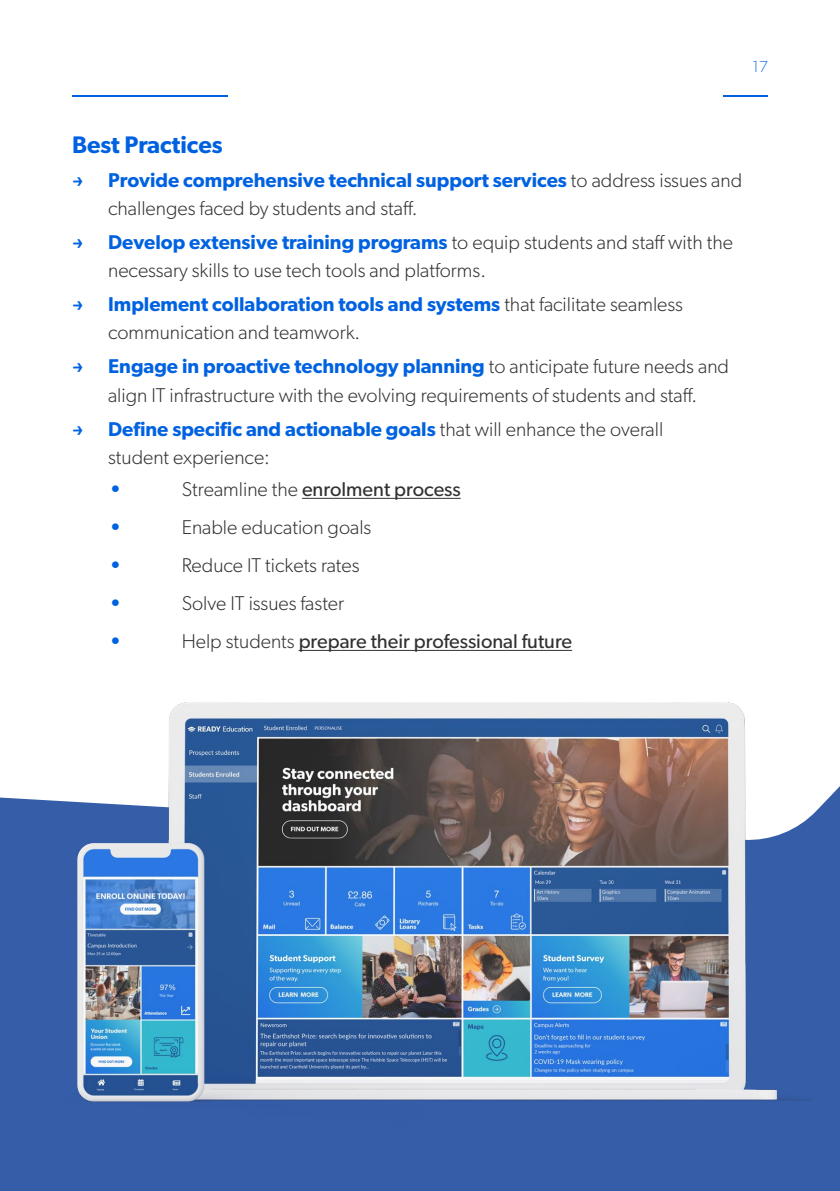
<style>
.page{position:relative;width:840px;height:1191px;background:#fff}
.page>*{position:absolute;margin:0;border:0;box-sizing:border-box;transform-origin:0 0}
.t1{font:600 24px "Gibson";color:#0061e0}
.t2{font:300 20px/28px "Gibson";color:#323131}
.t3{font:20px "Gibson";color:#323131}
.t4{font:600 20px "Gibson";color:#0062e1}
.t5{font:100 16px "Gibson";color:#0061e0}
.s1{font-family:"Montserrat";font-weight:600;color:#0062e1}
.s2{font-weight:600;color:#0062e1}
.s3{font-weight:300}
</style>
<div class="page">
<div style="left:0;top:294px;width:839px;height:897px;background:#355da8"></div>
<div style="left:0;top:95px;width:839px;height:720px;background:#fff"></div>
<hr style="left:72px;top:95px;width:155px;height:1px;background:#0061e0">
<hr style="left:723px;top:95px;width:44px;height:1px;background:#0061e0">
<hr style="left:302px;top:498px;width:158px;height:1px;background:#323131">
<hr style="left:298px;top:650px;width:274px;height:1px;background:#323131">
<img style="left:44px;top:678px;width:768px;height:424px">
<p class="t5" style="left:752px;top:56px;width:17px">17</p>
<p class="t1" style="left:72px;top:131px;width:152px">Best Practices</p>
<p class="t2" style="left:108px;top:166px;width:635px;text-indent:-36px"><span class="s1">→</span> <span class="s2">Provide comprehensive technical support services</span> to address issues and challenges faced by students and staff.</p>
<p class="t2" style="left:108px;top:228px;width:626px;text-indent:-36px"><span class="s1">→</span> <span class="s2">Develop extensive training programs</span> to equip students and staff with the necessary skills to use tech tools and platforms.</p>
<p class="t2" style="left:108px;top:290px;width:576px;text-indent:-36px"><span class="s1">→</span> <span class="s2">Implement collaboration tools and systems</span> that facilitate seamless communication and teamwork.</p>
<p class="t2" style="left:72px;top:352px;width:658px;text-align:center"><span class="s1">→</span> <span class="s2">Engage in proactive technology planning</span> to anticipate future needs and align IT infrastructure with the evolving requirements of students and staff.</p>
<p class="t2" style="left:108px;top:414px;width:556px;text-indent:-36px"><span class="s1">→</span> <span class="s2">Define specific and actionable goals</span> that will enhance the overall student experience:</p>
<p class="t4" style="left:110px;top:477px;width:14px">•</p>
<p class="t3" style="left:182px;top:477px;width:280px"><span class="s3">Streamline the</span> enrolment process</p>
<p class="t4" style="left:110px;top:515px;width:14px">•</p>
<p class="t2" style="left:182px;top:513px;width:191px">Enable education goals</p>
<p class="t4" style="left:110px;top:553px;width:14px">•</p>
<p class="t2" style="left:182px;top:551px;width:179px">Reduce IT tickets rates</p>
<p class="t4" style="left:110px;top:591px;width:14px">•</p>
<p class="t2" style="left:182px;top:589px;width:164px">Solve IT issues faster</p>
<p class="t4" style="left:110px;top:629px;width:14px">•</p>
<p class="t3" style="left:182px;top:629px;width:392px"><span class="s3">Help students</span> prepare their professional future</p>
</div>
